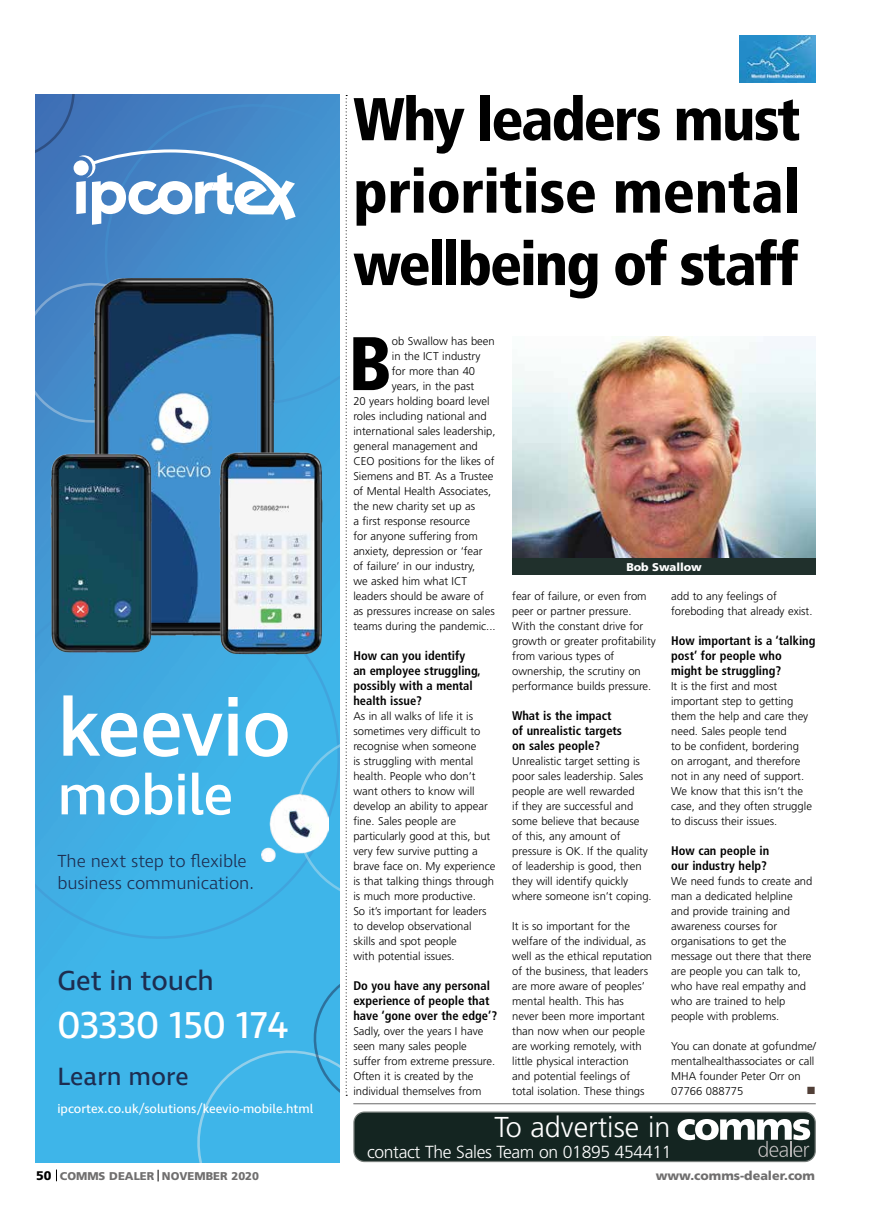
<style>
.page{position:relative;width:869px;height:1205px;background:#fff}
.page>*{position:absolute;margin:0;border:0;box-sizing:border-box;transform-origin:0 0}
.t1{font:500 82.88px "Ingra";letter-spacing:-.02em;color:#fff}
.t2{font:900 condensed 75.75px "Frutiger";color:#000}
.t3{font:900 condensed 60.38px/72.4px "Frutiger";letter-spacing:-.035em;color:#000;text-align:justify}
.t4{font:500 57.38px "Ingra";letter-spacing:-.01em;color:#fff}
.t5{font:38.25px "Ingra";color:#fff}
.t6{font:300 28.75px "Frutiger";color:#fff}
.t7{font:28px "Ingra";color:#1d2d50}
.t8{font:25.5px "Ingra";color:#1d2d50}
.t9{font:300 17.88px/21.4px "Ingra";letter-spacing:-.005em;color:#1d2d50}
.t10{font:300 17.5px "Frutiger";letter-spacing:-.02em;color:#fff}
.t11{font:12.75px "Ingra";color:#fff}
.t12{font:700 condensed 12.5px/15px "Frutiger";color:#000}
.t13{font:900 12.5px "Frutiger";color:#706f6f}
.t14{font:12.5px "Wingdings";color:#513f37}
.t15{font:300 11.25px/15px "Frutiger";color:#000}
.t16{font:900 11.25px "Frutiger";color:#706f6f}
.t17{font:900 11.25px "Frutiger";letter-spacing:-.01em;color:#fff}
.s1{font-size:12.5px;color:#000}
</style>
<div class="page">
<hr style="left:353px;top:1103px;width:462px;height:1px;background:#878787">
<img style="left:512px;top:337px;width:303px;height:221px">
<div style="left:512px;top:558px;width:303px;height:17px;background:#20302c"></div>
<img style="left:739px;top:35px;width:76px;height:47px">
<div style="left:354px;top:1112px;width:460px;height:49px;background:#142521;border-radius:11px"></div>
<div style="left:353px;top:1111px;width:462px;height:51px;border:1px solid #777e7b;border-radius:11px"></div>
<svg style="left:677px;top:1119px;width:132px;height:38px"></svg>
<svg style="left:35px;top:95px;width:313px;height:1086px;background:#4f9ecb"></svg>
<h1 class="t1" style="left:57px;top:676px;width:235px">keevio</h1>
<h3 class="t4" style="left:57px;top:759px;width:177px">mobile</h3>
<h3 class="t9" style="left:57px;top:851px;width:198px">The next step to flexible business communication.</h3>
<h3 class="t7" style="left:57px;top:962px;width:158px">Get in touch</h3>
<h3 class="t5" style="left:57px;top:1001px;width:232px">03330 150 174</h3>
<h3 class="t8" style="left:57px;top:1060px;width:133px">Learn more</h3>
<p class="t11" style="left:57px;top:1100px;width:257px">ipcortex.co.uk/solutions/keevio-mobile.html</p>
<h3 class="t3" style="left:353px;top:83px;width:449px">Why leaders must prioritise mental wellbeing of staff</h3>
<h2 class="t2" style="left:348px;top:318px;width:45px">B</h2>
<p class="t15" style="left:391px;top:334px;width:104px">ob Swallow has been</p>
<p class="t15" style="left:391px;top:349px;width:90px">in the ICT industry</p>
<p class="t15" style="left:391px;top:364px;width:85px">for more than 40</p>
<p class="t15" style="left:391px;top:379px;width:84px">years, in the past</p>
<p class="t15" style="left:353px;top:394px;width:138px">20 years holding board level</p>
<p class="t15" style="left:353px;top:409px;width:135px">roles including national and</p>
<p class="t15" style="left:353px;top:424px;width:144px">international sales leadership,</p>
<p class="t15" style="left:353px;top:439px;width:126px">general management and</p>
<p class="t15" style="left:353px;top:454px;width:142px">CEO positions for the likes of</p>
<p class="t15" style="left:353px;top:469px;width:141px">Siemens and BT. As a Trustee</p>
<p class="t15" style="left:353px;top:484px;width:139px">of Mental Health Associates,</p>
<p class="t15" style="left:353px;top:499px;width:123px">the new charity set up as</p>
<p class="t15" style="left:353px;top:514px;width:118px">a first response resource</p>
<p class="t15" style="left:353px;top:529px;width:126px">for anyone suffering from</p>
<p class="t15" style="left:353px;top:544px;width:131px">anxiety, depression or ‘fear</p>
<p class="t15" style="left:353px;top:559px;width:123px">of failure’ in our industry,</p>
<p class="t15" style="left:353px;top:574px;width:115px">we asked him what ICT</p>
<p class="t15" style="left:353px;top:589px;width:132px">leaders should be aware of</p>
<p class="t15" style="left:353px;top:604px;width:143px">as pressures increase on sales</p>
<p class="t15" style="left:353px;top:619px;width:144px">teams during the pandemic...</p>
<p class="t12" style="left:353px;top:648px;width:129px">How can you identify an employee struggling, possibly with a mental health issue?</p>
<p class="t15" style="left:353px;top:709px;width:143px">As in all walks of life it is sometimes very difficult to recognise when someone<br>is struggling with mental health. People who don’t want others to know will develop an ability to appear fine. Sales people are particularly good at this, but very few survive putting a brave face on. My experience is that talking things through is much more productive.<br>So it’s important for leaders to develop observational skills and spot people<br>with potential issues.</p>
<p class="t12" style="left:353px;top:978px;width:145px">Do you have any personal experience of people that have ‘gone over the edge’?</p>
<p class="t15" style="left:353px;top:1024px;width:143px">Sadly, over the years I have seen many sales people suffer from extreme pressure.<br>Often it is created by the individual themselves from</p>
<p class="t17" style="left:626px;top:560px;width:77px">Bob Swallow</p>
<p class="t15" style="left:670px;top:589px;width:143px">add to any feelings of foreboding that already exist.</p>
<p class="t12" style="left:670px;top:633px;width:146px">How important is a ‘talking post’ for people who<br>might be struggling?</p>
<p class="t15" style="left:670px;top:679px;width:142px">It is the first and most important step to getting them the help and care they need. Sales people tend<br>to be confident, bordering on arrogant, and therefore not in any need of support.<br>We know that this isn’t the case, and they often struggle to discuss their issues.</p>
<p class="t12" style="left:670px;top:843px;width:100px">How can people in our industry help?</p>
<p class="t15" style="left:670px;top:874px;width:143px">We need funds to create and man a dedicated helpline and provide training and awareness courses for organisations to get the message out there that there are people you can talk to, who have real empathy and who are trained to help people with problems.</p>
<p class="t15" style="left:670px;top:1039px;width:146px">You can donate at gofundme/ mentalhealthassociates or call<br>MHA founder Peter Orr on<br>07766 088775</p>
<p class="t15" style="left:512px;top:589px;width:145px">fear of failure, or even from peer or partner pressure.<br>With the constant drive for growth or greater profitability from various types of ownership, the scrutiny on performance builds pressure.</p>
<p class="t12" style="left:512px;top:708px;width:111px">What is the impact of unrealistic targets on sales people?</p>
<p class="t15" style="left:512px;top:754px;width:141px">Unrealistic target setting is poor sales leadership. Sales people are well rewarded<br>if they are successful and some believe that because of this, any amount of pressure is OK. If the quality of leadership is good, then they will identify quickly where someone isn’t coping.</p>
<p class="t15" style="left:512px;top:919px;width:141px">It is so important for the welfare of the individual, as well as the ethical reputation of the business, that leaders are more aware of peoples’ mental health. This has never been more important than now when our people are working remotely, with little physical interaction<br>and potential feelings of total isolation. These things</p>
<p class="t14" style="left:806px;top:1084px;width:11px">■</p>
<h3 class="t6" style="left:494px;top:1110px;width:177px">To advertise in</h3>
<h3 class="t10" style="left:367px;top:1142px;width:306px">contact The Sales Team on 01895 454411</h3>
<p class="t16" style="left:36px;top:1169px;width:224px"><span class="s1">50</span> COMMS DEALER NOVEMBER 2020</p>
<p class="t13" style="left:655px;top:1168px;width:161px">www.comms-dealer.com</p>
</div>
